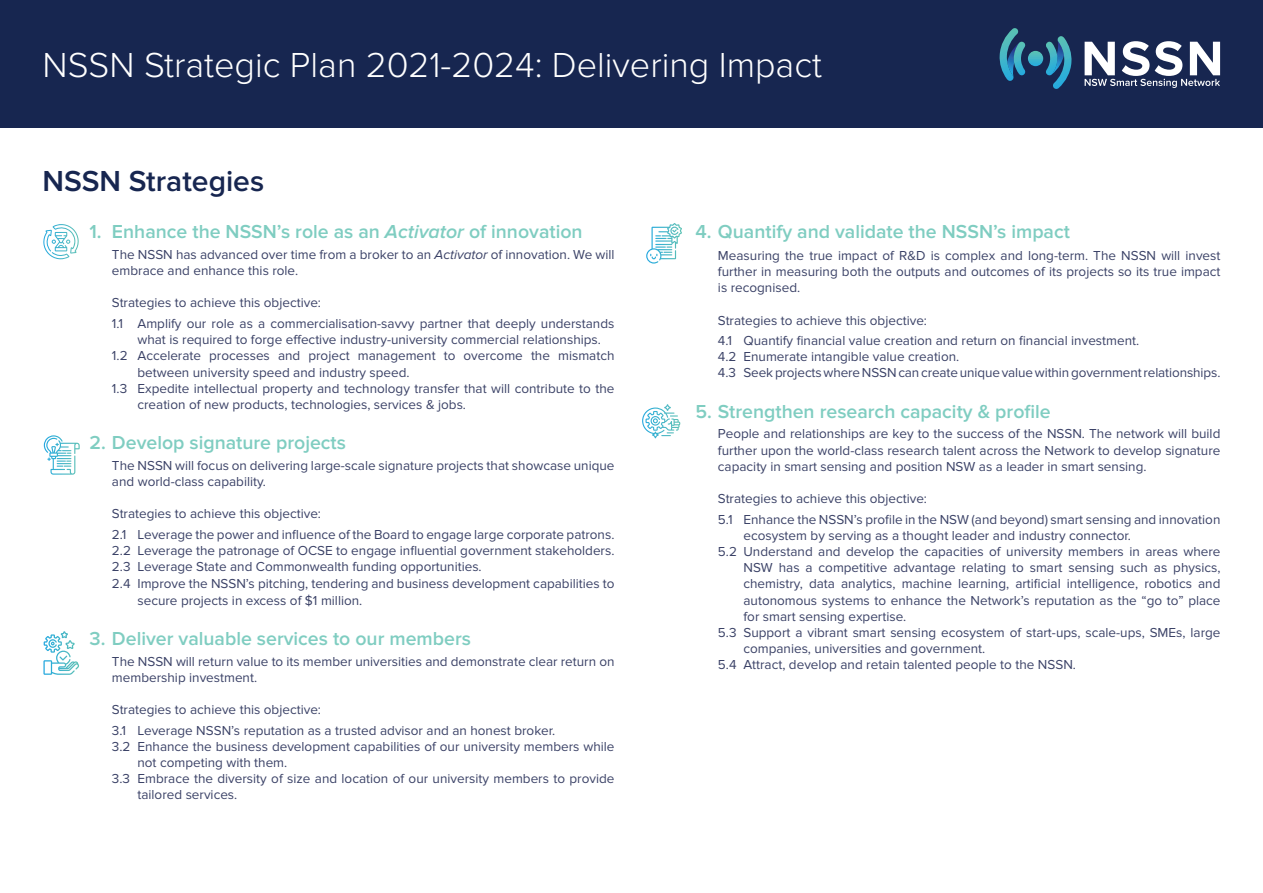
<style>
.page{position:relative;width:1263px;height:893px;background:#fff}
.page>*{position:absolute;margin:0;border:0;box-sizing:border-box;transform-origin:0 0}
.t1{font:300 36px "Proxima Nova";color:#fff}
.t2{font:600 30px "Proxima Nova";color:#172650}
.Body_Copy{font:600 19.5px "Proxima Nova";color:#7fcdc1}
.Body_Copy-2{font:13.5px/16.2px "Proxima Nova";color:#3b4267}
.s1{font-style:italic}
</style>
<div class="page">
<div style="left:0;top:0;width:1263px;height:128px;background:#172650"></div>
<svg style="left:1084px;top:41px;width:136px;height:47px"></svg>
<svg style="left:1028px;top:51px;width:15px;height:15px"></svg>
<svg style="left:999px;top:28px;width:27px;height:53px"></svg>
<svg style="left:1046px;top:36px;width:26px;height:53px"></svg>
<svg style="left:43px;top:224px;width:36px;height:35px"></svg>
<svg style="left:44px;top:435px;width:36px;height:40px"></svg>
<svg style="left:43px;top:631px;width:36px;height:44px"></svg>
<svg style="left:646px;top:223px;width:36px;height:41px"></svg>
<svg style="left:642px;top:404px;width:38px;height:34px"></svg>
<h1 class="t1" style="left:43px;top:49px;width:781px">NSSN Strategic Plan 2021-2024: Delivering Impact</h1>
<h1 class="t2" style="left:42px;top:164px;width:223px">NSSN Strategies</h1>
<p class="Body_Copy" style="left:89px;top:221px;width:495px">1. Enhance the NSSN’s role as an <span class="s1">Activator</span> of innovation</p>
<p class="Body_Copy-2" style="left:112px;top:246px;width:504px">The NSSN has advanced over time from a broker to an <span class="s1">Activator</span> of innovation. We will embrace and enhance this role.</p>
<p class="Body_Copy-2" style="left:112px;top:295px;width:211px">Strategies to achieve this objective:</p>
<p class="Body_Copy-2" style="left:137px;top:316px;width:478px;text-indent:-25px">1.1 Amplify our role as a commercialisation-savvy partner that deeply understands what is required to forge effective industry-university commercial relationships.</p>
<p class="Body_Copy-2" style="left:137px;top:348px;width:478px;text-indent:-25px">1.2 Accelerate processes and project management to overcome the mismatch between university speed and industry speed.</p>
<p class="Body_Copy-2" style="left:137px;top:380px;width:478px;text-indent:-25px">1.3 Expedite intellectual property and technology transfer that will contribute to the creation of new products, technologies, services &amp; jobs.</p>
<p class="Body_Copy" style="left:89px;top:432px;width:258px">2. Develop signature projects</p>
<p class="Body_Copy-2" style="left:112px;top:457px;width:504px">The NSSN will focus on delivering large-scale signature projects that showcase unique and world-class capability.</p>
<p class="Body_Copy-2" style="left:112px;top:506px;width:211px">Strategies to achieve this objective:</p>
<p class="Body_Copy-2" style="left:112px;top:527px;width:504px">2.1 Leverage the power and influence of the Board to engage large corporate patrons.</p>
<p class="Body_Copy-2" style="left:112px;top:543px;width:504px">2.2 Leverage the patronage of OCSE to engage influential government stakeholders.</p>
<p class="Body_Copy-2" style="left:112px;top:559px;width:371px">2.3 Leverage State and Commonwealth funding opportunities.</p>
<p class="Body_Copy-2" style="left:137px;top:575px;width:478px;line-height:17.1px;text-indent:-25px">2.4 Improve the NSSN’s pitching, tendering and business development capabilities to secure projects in excess of $1 million.</p>
<p class="Body_Copy" style="left:89px;top:627px;width:383px">3. Deliver valuable services to our members</p>
<p class="Body_Copy-2" style="left:112px;top:653px;width:504px">The NSSN will return value to its member universities and demonstrate clear return on membership investment.</p>
<p class="Body_Copy-2" style="left:112px;top:702px;width:211px">Strategies to achieve this objective:</p>
<p class="Body_Copy-2" style="left:112px;top:722px;width:445px">3.1 Leverage NSSN’s reputation as a trusted advisor and an honest broker.</p>
<p class="Body_Copy-2" style="left:137px;top:738px;width:478px;text-indent:-25px">3.2 Enhance the business development capabilities of our university members while not competing with them.</p>
<p class="Body_Copy-2" style="left:137px;top:771px;width:478px;text-indent:-25px">3.3 Embrace the diversity of size and location of our university members to provide tailored services.</p>
<p class="Body_Copy" style="left:695px;top:221px;width:376px">4. Quantify and validate the NSSN’s impact</p>
<p class="Body_Copy-2" style="left:718px;top:247px;width:504px;text-align:justify">Measuring the true impact of R&amp;D is complex and long-term. The NSSN will invest further in measuring both the outputs and outcomes of its projects so its true impact is recognised.</p>
<p class="Body_Copy-2" style="left:718px;top:312px;width:211px">Strategies to achieve this objective:</p>
<p class="Body_Copy-2" style="left:718px;top:333px;width:423px">4.1 Quantify financial value creation and return on financial investment.</p>
<p class="Body_Copy-2" style="left:718px;top:349px;width:243px">4.2 Enumerate intangible value creation.</p>
<p class="Body_Copy-2" style="left:718px;top:365px;width:504px">4.3 Seek projects where NSSN can create unique value within government relationships.</p>
<p class="Body_Copy" style="left:695px;top:400px;width:357px">5. Strengthen research capacity &amp; profile</p>
<p class="Body_Copy-2" style="left:718px;top:426px;width:504px;text-align:justify">People and relationships are key to the success of the NSSN. The network will build further upon the world-class research talent across the Network to develop signature capacity in smart sensing and position NSW as a leader in smart sensing.</p>
<p class="Body_Copy-2" style="left:718px;top:491px;width:211px">Strategies to achieve this objective:</p>
<p class="Body_Copy-2" style="left:743px;top:511px;width:478px;text-indent:-25px">5.1 Enhance the NSSN’s profile in the NSW (and beyond) smart sensing and innovation ecosystem by serving as a thought leader and industry connector.</p>
<p class="Body_Copy-2" style="left:743px;top:544px;width:478px;text-align:justify;text-indent:-25px">5.2 Understand and develop the capacities of university members in areas where NSW has a competitive advantage relating to smart sensing such as physics, chemistry, data analytics, machine learning, artificial intelligence, robotics and autonomous systems to enhance the Network’s reputation as the “go to” place for smart sensing expertise.</p>
<p class="Body_Copy-2" style="left:743px;top:625px;width:478px;text-indent:-25px">5.3 Support a vibrant smart sensing ecosystem of start-ups, scale-ups, SMEs, large companies, universities and government.</p>
<p class="Body_Copy-2" style="left:718px;top:657px;width:360px">5.4 Attract, develop and retain talented people to the NSSN.</p>
</div>
